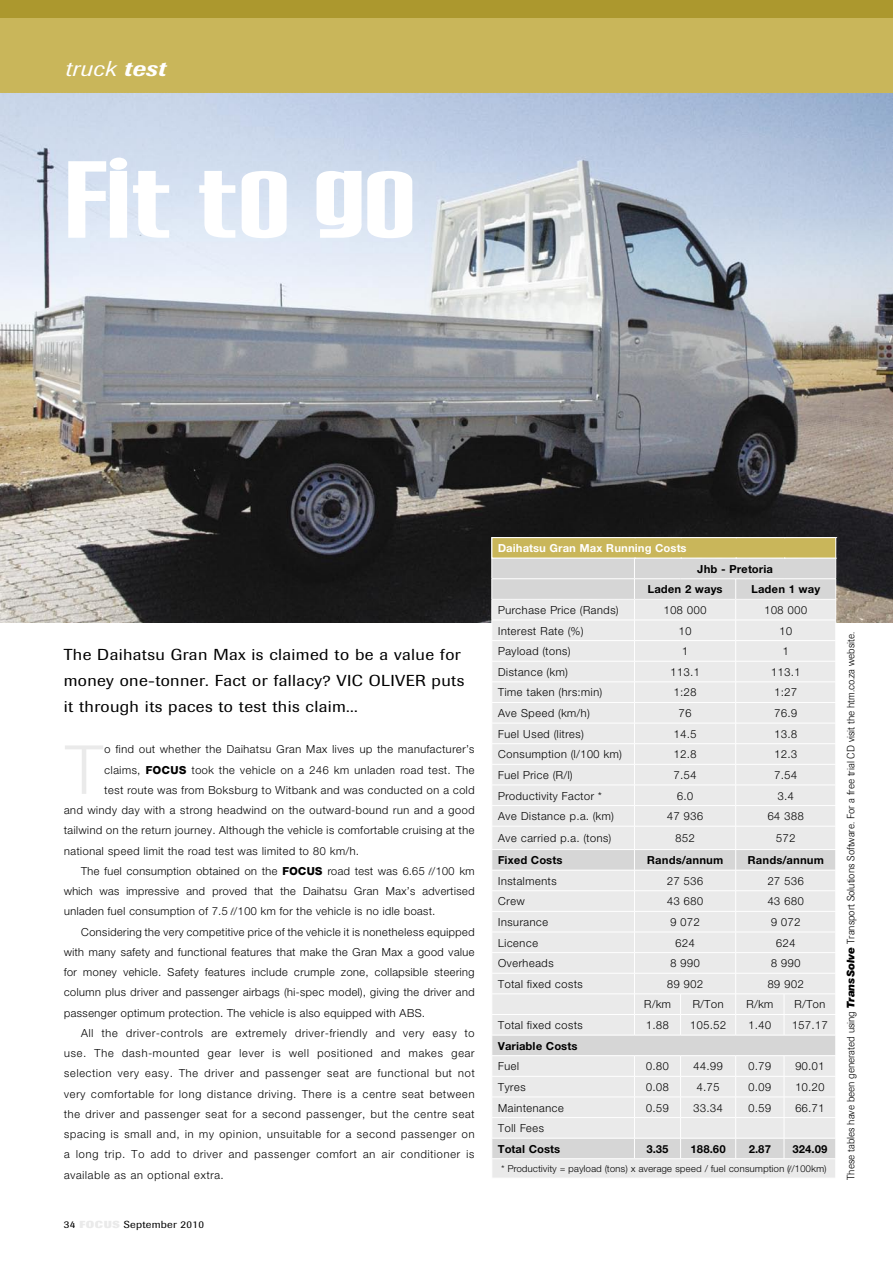
<style>
.page{position:relative;width:893px;height:1263px;background:#fff}
.page>*{position:absolute;margin:0;border:0;box-sizing:border-box;transform-origin:0 0}
.t1{font:97.8px "Establo";color:#fff;scale:1.43 1}
.First_paragraph_body_copy__drop_cap{font:300 64.2px "BMW Helvetica";color:#eaeaea}
.t2{font:italic 21.3px "Imago";letter-spacing:.02em;color:#fff;scale:1.11 1}
.First_paragraph_body_copy__drop_cap-2{font:15.75px/26.2px "Imago";letter-spacing:.02em;color:#000;scale:1.11 1}
.Body_Copy{font:300 10.5px/20.2px "BMW Helvetica";color:#000;text-align:justify}
.First_paragraph_body_copy__drop_cap-3{font:300 10.5px "BMW Helvetica";color:#000}
.t3{font:300 10.5px "Imago";color:#000}
.Body_Copy-2{font:700 10.5px "BMW Helvetica";color:#000}
.Body_Copy-3{font:700 10.5px "BMW Helvetica";color:#fff}
.t4{font:10.2px "Imago";letter-spacing:.02em;color:#000;scale:1.11 1}
.Body_Copy-4{font:300 9px "BMW Helvetica";letter-spacing:-.02em;color:#000}
.s1{font-weight:500}
.s2{font-family:"Swiss 911 BT";font-weight:900;font-stretch:extra-condensed;font-size:106.35px}
.s3{font-weight:800}
.s4{font-family:"Ribbon 131 BT";font-weight:700}
.s5{font-weight:800;color:#eaeaea}
.s6{font-family:"Swiss 721 BT";font-weight:900;font-style:italic}
</style>
<div class="page">
<div style="left:0;top:0;width:893px;height:94px;background:#c9b65a"></div>
<div style="left:0;top:0;width:893px;height:17px;background:#ac982e"></div>
<svg style="left:0;top:93px;width:893px;height:1px"></svg>
<img style="left:0;top:94px;width:893px;height:528px">
<svg style="left:492px;top:537px;width:345px;height:641px;background:#e7e6e3"></svg>
<p class="t2" style="left:64px;top:57px;width:93px">truck <span class="s1">test</span></p>
<p class="t1" style="left:64px;top:149px;width:247px"><span class="s2">F</span>it to go</p>
<p class="First_paragraph_body_copy__drop_cap-2" style="left:64px;top:641px;width:362px">The Daihatsu Gran Max is claimed to be a value for money one-tonner. Fact or fallacy? VIC OLIVER puts it through its paces to test this claim...</p>
<p class="First_paragraph_body_copy__drop_cap" style="left:64px;top:728px;width:42px">T</p>
<p class="First_paragraph_body_copy__drop_cap-3" style="left:104px;top:743px;width:372px">o find out whether the Daihatsu Gran Max lives up the manufacturer’s</p>
<p class="First_paragraph_body_copy__drop_cap-3" style="left:104px;top:763px;width:372px">claims, <span class="s3">FOCUS</span> took the vehicle on a 246 km unladen road test. The</p>
<p class="First_paragraph_body_copy__drop_cap-3" style="left:104px;top:783px;width:372px">test route was from Boksburg to Witbank and was conducted on a cold</p>
<p class="First_paragraph_body_copy__drop_cap-3" style="left:64px;top:803px;width:413px">and windy day with a strong headwind on the outward-bound run and a good</p>
<p class="First_paragraph_body_copy__drop_cap-3" style="left:64px;top:824px;width:413px">tailwind on the return journey. Although the vehicle is comfortable cruising at the</p>
<p class="First_paragraph_body_copy__drop_cap-3" style="left:64px;top:844px;width:297px">national speed limit the road test was limited to 80 km/h.</p>
<p class="Body_Copy" style="left:64px;top:860px;width:413px;text-indent:17px">The fuel consumption obtained on the <span class="s3">FOCUS</span> road test was 6.65 <span class="s4">l</span>/100 km which was impressive and proved that the Daihatsu Gran Max’s advertised unladen fuel consumption of 7.5 <span class="s4">l</span>/100 km for the vehicle is no idle boast.</p>
<p class="Body_Copy" style="left:64px;top:921px;width:413px;text-indent:17px">Considering the very competitive price of the vehicle it is nonetheless equipped with many safety and functional features that make the Gran Max a good value for money vehicle. Safety features include crumple zone, collapsible steering column plus driver and passenger airbags (hi-spec model), giving the driver and passenger optimum protection. The vehicle is also equipped with ABS.</p>
<p class="Body_Copy" style="left:64px;top:1022px;width:413px;text-indent:17px">All the driver-controls are extremely driver-friendly and very easy to use. The dash-mounted gear lever is well positioned and makes gear selection very easy. The driver and passenger seat are functional but not very comfortable for long distance driving. There is a centre seat between the driver and passenger seat for a second passenger, but the centre seat spacing is small and, in my opinion, unsuitable for a second passenger on a long trip. To add to driver and passenger comfort an air conditioner is available as an optional extra.</p>
<p class="t4" style="left:64px;top:1219px;width:128px">34 <span class="s5">FOCUS</span> September 2010</p>
<p class="Body_Copy-3" style="left:498px;top:541px;width:190px">Daihatsu Gran Max Running Costs</p>
<p class="Body_Copy-2" style="left:697px;top:562px;width:77px">Jhb - Pretoria</p>
<p class="Body_Copy-2" style="left:647px;top:582px;width:77px">Laden 2 ways</p>
<p class="Body_Copy-2" style="left:751px;top:582px;width:71px">Laden 1 way</p>
<p class="Body_Copy" style="left:498px;top:600px;width:122px">Purchase Price (Rands)</p>
<p class="Body_Copy" style="left:663px;top:600px;width:45px">108 000</p>
<p class="Body_Copy" style="left:764px;top:600px;width:45px">108 000</p>
<p class="Body_Copy" style="left:498px;top:620px;width:87px">Interest Rate (%)</p>
<p class="Body_Copy" style="left:678px;top:620px;width:15px">10</p>
<p class="Body_Copy" style="left:779px;top:620px;width:15px">10</p>
<p class="Body_Copy" style="left:498px;top:641px;width:74px">Payload (tons)</p>
<p class="Body_Copy" style="left:682px;top:641px;width:8px">1</p>
<p class="Body_Copy" style="left:782px;top:641px;width:8px">1</p>
<p class="Body_Copy" style="left:498px;top:661px;width:72px">Distance (km)</p>
<p class="Body_Copy" style="left:670px;top:661px;width:31px">113.1</p>
<p class="Body_Copy" style="left:771px;top:661px;width:31px">113.1</p>
<p class="Body_Copy" style="left:498px;top:682px;width:106px">Time taken (hrs:min)</p>
<p class="Body_Copy" style="left:673px;top:682px;width:25px">1:28</p>
<p class="Body_Copy" style="left:774px;top:682px;width:25px">1:27</p>
<p class="Body_Copy" style="left:498px;top:703px;width:94px">Ave Speed (km/h)</p>
<p class="Body_Copy" style="left:678px;top:703px;width:15px">76</p>
<p class="Body_Copy" style="left:774px;top:703px;width:25px">76.9</p>
<p class="Body_Copy" style="left:498px;top:723px;width:88px">Fuel Used (litres)</p>
<p class="Body_Copy" style="left:673px;top:723px;width:25px">14.5</p>
<p class="Body_Copy" style="left:774px;top:723px;width:25px">13.8</p>
<p class="Body_Copy" style="left:498px;top:744px;width:126px">Consumption (l/100 km)</p>
<p class="Body_Copy" style="left:673px;top:744px;width:25px">12.8</p>
<p class="Body_Copy" style="left:774px;top:744px;width:25px">12.3</p>
<p class="Body_Copy" style="left:498px;top:765px;width:77px">Fuel Price (R/l)</p>
<p class="Body_Copy" style="left:673px;top:765px;width:25px">7.54</p>
<p class="Body_Copy" style="left:774px;top:765px;width:25px">7.54</p>
<p class="Body_Copy" style="left:498px;top:785px;width:106px">Productivity Factor *</p>
<p class="Body_Copy" style="left:677px;top:785px;width:18px">6.0</p>
<p class="Body_Copy" style="left:777px;top:785px;width:18px">3.4</p>
<p class="Body_Copy" style="left:498px;top:806px;width:118px">Ave Distance p.a. (km)</p>
<p class="Body_Copy" style="left:667px;top:806px;width:38px">47 936</p>
<p class="Body_Copy" style="left:767px;top:806px;width:38px">64 388</p>
<p class="Body_Copy" style="left:498px;top:828px;width:115px">Ave carried p.a. (tons)</p>
<p class="Body_Copy" style="left:675px;top:828px;width:21px">852</p>
<p class="Body_Copy" style="left:776px;top:828px;width:21px">572</p>
<p class="Body_Copy-2" style="left:498px;top:853px;width:66px">Fixed Costs</p>
<p class="Body_Copy-2" style="left:647px;top:853px;width:78px">Rands/annum</p>
<p class="Body_Copy-2" style="left:748px;top:853px;width:78px">Rands/annum</p>
<p class="Body_Copy" style="left:498px;top:870px;width:61px">Instalments</p>
<p class="Body_Copy" style="left:667px;top:870px;width:38px">27 536</p>
<p class="Body_Copy" style="left:767px;top:870px;width:38px">27 536</p>
<p class="Body_Copy" style="left:498px;top:891px;width:29px">Crew</p>
<p class="Body_Copy" style="left:667px;top:891px;width:38px">43 680</p>
<p class="Body_Copy" style="left:767px;top:891px;width:38px">43 680</p>
<p class="Body_Copy" style="left:498px;top:912px;width:52px">Insurance</p>
<p class="Body_Copy" style="left:670px;top:912px;width:32px">9 072</p>
<p class="Body_Copy" style="left:771px;top:912px;width:32px">9 072</p>
<p class="Body_Copy" style="left:498px;top:932px;width:42px">Licence</p>
<p class="Body_Copy" style="left:675px;top:932px;width:21px">624</p>
<p class="Body_Copy" style="left:776px;top:932px;width:21px">624</p>
<p class="Body_Copy" style="left:498px;top:953px;width:58px">Overheads</p>
<p class="Body_Copy" style="left:670px;top:953px;width:32px">8 990</p>
<p class="Body_Copy" style="left:771px;top:953px;width:32px">8 990</p>
<p class="Body_Copy" style="left:498px;top:973px;width:87px">Total fixed costs</p>
<p class="Body_Copy" style="left:667px;top:973px;width:38px">89 902</p>
<p class="Body_Copy" style="left:767px;top:973px;width:38px">89 902</p>
<p class="Body_Copy" style="left:644px;top:994px;width:29px">R/km</p>
<p class="Body_Copy" style="left:692px;top:994px;width:33px">R/Ton</p>
<p class="Body_Copy" style="left:746px;top:994px;width:29px">R/km</p>
<p class="Body_Copy" style="left:794px;top:994px;width:33px">R/Ton</p>
<p class="Body_Copy" style="left:498px;top:1015px;width:87px">Total fixed costs</p>
<p class="Body_Copy" style="left:646px;top:1015px;width:25px">1.88</p>
<p class="Body_Copy" style="left:690px;top:1015px;width:38px">105.52</p>
<p class="Body_Copy" style="left:748px;top:1015px;width:25px">1.40</p>
<p class="Body_Copy" style="left:792px;top:1015px;width:38px">157.17</p>
<p class="Body_Copy-2" style="left:498px;top:1039px;width:81px">Variable Costs</p>
<p class="Body_Copy" style="left:498px;top:1056px;width:23px">Fuel</p>
<p class="Body_Copy" style="left:646px;top:1056px;width:25px">0.80</p>
<p class="Body_Copy" style="left:693px;top:1056px;width:31px">44.99</p>
<p class="Body_Copy" style="left:748px;top:1056px;width:25px">0.79</p>
<p class="Body_Copy" style="left:795px;top:1056px;width:31px">90.01</p>
<p class="Body_Copy" style="left:498px;top:1076px;width:30px">Tyres</p>
<p class="Body_Copy" style="left:646px;top:1076px;width:25px">0.08</p>
<p class="Body_Copy" style="left:697px;top:1076px;width:25px">4.75</p>
<p class="Body_Copy" style="left:748px;top:1076px;width:25px">0.09</p>
<p class="Body_Copy" style="left:795px;top:1076px;width:31px">10.20</p>
<p class="Body_Copy" style="left:498px;top:1097px;width:68px">Maintenance</p>
<p class="Body_Copy" style="left:646px;top:1097px;width:25px">0.59</p>
<p class="Body_Copy" style="left:693px;top:1097px;width:31px">33.34</p>
<p class="Body_Copy" style="left:748px;top:1097px;width:25px">0.59</p>
<p class="Body_Copy" style="left:795px;top:1097px;width:31px">66.71</p>
<p class="Body_Copy" style="left:498px;top:1118px;width:48px">Toll Fees</p>
<p class="Body_Copy-2" style="left:498px;top:1142px;width:64px">Total Costs</p>
<p class="Body_Copy-2" style="left:646px;top:1142px;width:24px">3.35</p>
<p class="Body_Copy-2" style="left:691px;top:1142px;width:37px">188.60</p>
<p class="Body_Copy-2" style="left:749px;top:1142px;width:24px">2.87</p>
<p class="Body_Copy-2" style="left:792px;top:1142px;width:37px">324.09</p>
<p class="Body_Copy-4" style="left:501px;top:1163px;width:327px">* Productivity = payload (tons) x average speed / fuel consumption (<span class="s4">l</span>/100km)</p>
<p class="t3" style="left:845px;top:1179px;width:549px;rotate:-90deg">These tables have been generated using <span class="s6">TransSolve</span> Transport Solutions Software. For a free trial CD visit the htm.co.za website.</p>
</div>
